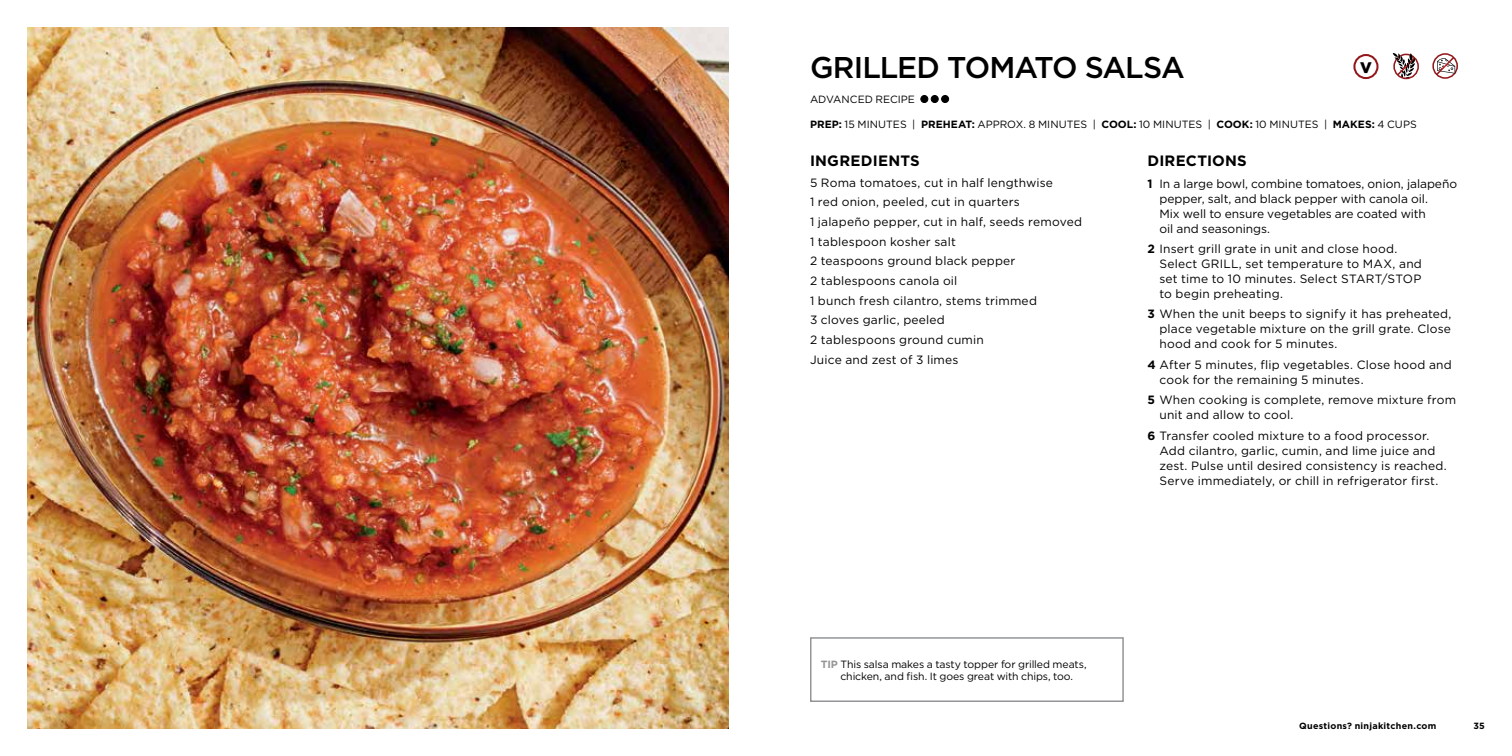
<style>
.page{position:relative;width:1512px;height:756px;background:#fff}
.page>*{position:absolute;margin:0;border:0;box-sizing:border-box;transform-origin:0 0}
.t1{font:500 30px "Gotham";letter-spacing:-.035em;color:#000}
.t2{font:900 15.3px "Gotham";color:#000}
.t3{font:700 15px "Gotham";letter-spacing:.015em;color:#000}
.t4{font:12px/15px "Gotham";letter-spacing:.015em;color:#000}
.t5{font:12px/15px "Gotham";letter-spacing:-.005em;color:#000}
.t6{font:10.5px/12px "Gotham";letter-spacing:-.005em;color:#000;text-align:center}
.t7{font:700 9px "Gotham";letter-spacing:.03em;color:#000}
.s1{font-weight:700}
.s2{font-weight:700;color:#939597}
</style>
<div class="page">
<div style="left:921px;top:96px;width:7px;height:7px;background:#000;border-radius:50%"></div>
<div style="left:920px;top:95px;width:8px;height:8px;border:1px solid #000;border-radius:50%"></div>
<div style="left:931px;top:96px;width:7px;height:7px;background:#000;border-radius:50%"></div>
<div style="left:931px;top:95px;width:8px;height:8px;border:1px solid #000;border-radius:50%"></div>
<div style="left:942px;top:96px;width:7px;height:7px;background:#000;border-radius:50%"></div>
<div style="left:941px;top:95px;width:8px;height:8px;border:1px solid #000;border-radius:50%"></div>
<div style="left:810px;top:637px;width:314px;height:65px;border:2px solid #939597"></div>
<div style="left:1432px;top:53px;width:26px;height:26px;border:2px solid #fff;border-radius:50%"></div>
<svg style="left:1434px;top:55px;width:22px;height:22px"></svg>
<div style="left:1393px;top:54px;width:26px;height:25px;border:2px solid #fff;border-radius:50%"></div>
<svg style="left:1393px;top:53px;width:24px;height:25px"></svg>
<img style="left:27px;top:27px;width:702px;height:702px">
<div style="left:1353px;top:54px;width:26px;height:25px;border:2px solid #fff;border-radius:50%"></div>
<h1 class="t1" style="left:810px;top:48px;width:376px">GRILLED TOMATO SALSA</h1>
<p class="t6" style="left:810px;top:93px;width:106px">ADVANCED RECIPE</p>
<p class="t2" style="left:1360px;top:57px;width:13px">V</p>
<p class="t6" style="left:810px;top:118px;width:608px"><span class="s1">PREP:</span> 15 MINUTES | <span class="s1">PREHEAT:</span> APPROX. 8 MINUTES | <span class="s1">COOL:</span> 10 MINUTES | <span class="s1">COOK:</span> 10 MINUTES | <span class="s1">MAKES:</span> 4 CUPS</p>
<p class="t3" style="left:810px;top:151px;width:111px">INGREDIENTS</p>
<p class="t4" style="left:810px;top:172px;width:274px;line-height:19.6px">5 Roma tomatoes, cut in half lengthwise<br>1 red onion, peeled, cut in quarters<br>1 jalapeño pepper, cut in half, seeds removed<br>1 tablespoon kosher salt<br>2 teaspoons ground black pepper<br>2 tablespoons canola oil<br>1 bunch fresh cilantro, stems trimmed<br>3 cloves garlic, peeled<br>2 tablespoons ground cumin<br>Juice and zest of 3 limes</p>
<p class="t3" style="left:1148px;top:151px;width:101px">DIRECTIONS</p>
<p class="t5" style="left:1160px;top:176px;width:299px;text-indent:-12px"><span class="s1">1</span> In a large bowl, combine tomatoes, onion, jalapeño pepper, salt, and black pepper with canola oil.<br>Mix well to ensure vegetables are coated with<br>oil and seasonings.</p>
<p class="t4" style="left:1160px;top:241px;width:264px;text-indent:-12px"><span class="s1">2</span> Insert grill grate in unit and close hood.<br>Select GRILL, set temperature to MAX, and set time to 10 minutes. Select START/STOP to begin preheating.</p>
<p class="t4" style="left:1160px;top:306px;width:294px;text-align:justify;text-indent:-12px"><span class="s1">3</span> When the unit beeps to signify it has preheated, place vegetable mixture on the grill grate. Close hood and cook for 5 minutes.</p>
<p class="t4" style="left:1160px;top:357px;width:294px;text-indent:-12px"><span class="s1">4</span> After 5 minutes, flip vegetables. Close hood and cook for the remaining 5 minutes.</p>
<p class="t4" style="left:1160px;top:392px;width:298px;text-indent:-12px"><span class="s1">5</span> When cooking is complete, remove mixture from unit and allow to cool.</p>
<p class="t4" style="left:1160px;top:428px;width:289px;text-indent:-12px"><span class="s1">6</span> Transfer cooled mixture to a food processor.<br>Add cilantro, garlic, cumin, and lime juice and zest. Pulse until desired consistency is reached.<br>Serve immediately, or chill in refrigerator first.</p>
<p class="t6" style="left:821px;top:658px;width:267px"><span class="s2">TIP</span> This salsa makes a tasty topper for grilled meats, chicken, and fish. It goes great with chips, too.</p>
<p class="t7" style="left:1299px;top:720px;width:139px">Questions? ninjakitchen.com</p>
<p class="t7" style="left:1474px;top:720px;width:13px">35</p>
</div>
